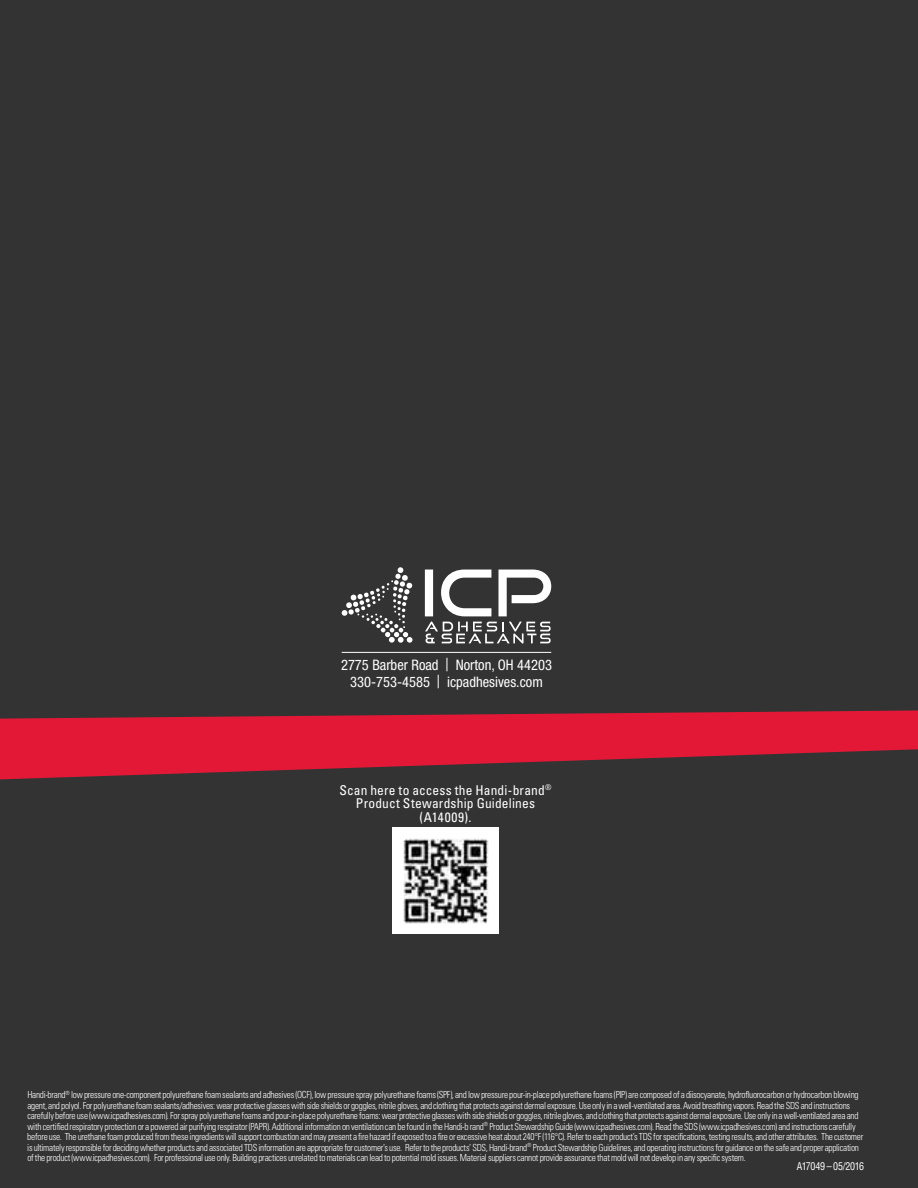
<style>
.page{position:relative;width:918px;height:1188px;background:#333}
.page>*{position:absolute;margin:0;border:0;box-sizing:border-box;transform-origin:0 0}
.t1{font:condensed 14.55px/17.4px "Helvetica Neue";color:#fff;text-align:center}
.t2{font:condensed 13.5px/13.5px "Univers";letter-spacing:.015em;color:#fff;text-align:center}
.t3{font:condensed 10.5px "Helvetica";letter-spacing:-.03em;color:#fff;scale:.95 1}
.t4{font:300 condensed 9.75px/10.5px "Univers";letter-spacing:-.025em;color:#fff;scale:.95 1}
.s1{font-size:18.15px}
</style>
<div class="page">
<svg style="left:0;top:710px;width:918px;height:69px;background:#b21f35"></svg>
<img style="left:392px;top:827px;width:107px;height:107px">
<svg style="left:341px;top:567px;width:72px;height:76px;background:#545454"></svg>
<svg style="left:425px;top:570px;width:126px;height:74px"></svg>
<hr style="left:342px;top:652px;width:209px;height:1px;background:#fff">
<h1 class="t1" style="left:341px;top:656px;width:212px">2775 Barber Road <span class="s1">|</span> Norton, OH 44203<br>330-753-4585 <span class="s1">|</span> icpadhesives.com</h1>
<h2 class="t2" style="left:339px;top:783px;width:214px">Scan here to access the Handi-brand<sup>®<br></sup>Product Stewardship Guidelines (A14009).</h2>
<p class="t4" style="left:27px;top:1089px;width:881px">Handi-brand<sup>®</sup> low pressure one-component polyurethane foam sealants and adhesives (OCF), low pressure spray polyurethane foams (SPF), and low pressure pour-in-place polyurethane foams (PIP) are composed of a diisocyanate, hydrofluorocarbon or hydrocarbon blowing agent, and polyol. For polyurethane foam sealants/adhesives: wear protective glasses with side shields or goggles, nitrile gloves, and clothing that protects against dermal exposure. Use only in a well-ventilated area. Avoid breathing vapors. Read the SDS and instructions carefully before use (www.icpadhesives.com). For spray polyurethane foams and pour-in-place polyurethane foams: wear protective glasses with side shields or goggles, nitrile gloves, and clothing that protects against dermal exposure. Use only in a well-ventilated area and with certified respiratory protection or a powered air purifying respirator (PAPR). Additional information on ventilation can be found in the Handi-b rand<sup>®</sup> Product Stewardship Guide (www.icpadhesives.com). Read the SDS (www.icpadhesives.com) and instructions carefully before use. The urethane foam produced from these ingredients will support combustion and may present a fire hazard if exposed to a fire or excessive heat about 240°F (116°C). Refer to each product’s TDS for specifications, testing results, and other attributes. The customer is ultimately responsible for deciding whether products and associated TDS information are appropriate for customer’s use. Refer to the products’ SDS, Handi-brand<sup>®</sup> Product Stewardship Guidelines, and operating instructions for guidance on the safe and proper application of the product (www.icpadhesives.com). For professional use only. Building practices unrelated to materials can lead to potential mold issues. Material suppliers cannot provide assurance that mold will not develop in any specific system.</p>
<p class="t3" style="left:797px;top:1159px;width:72px">A17049 – 05/2016</p>
</div>
